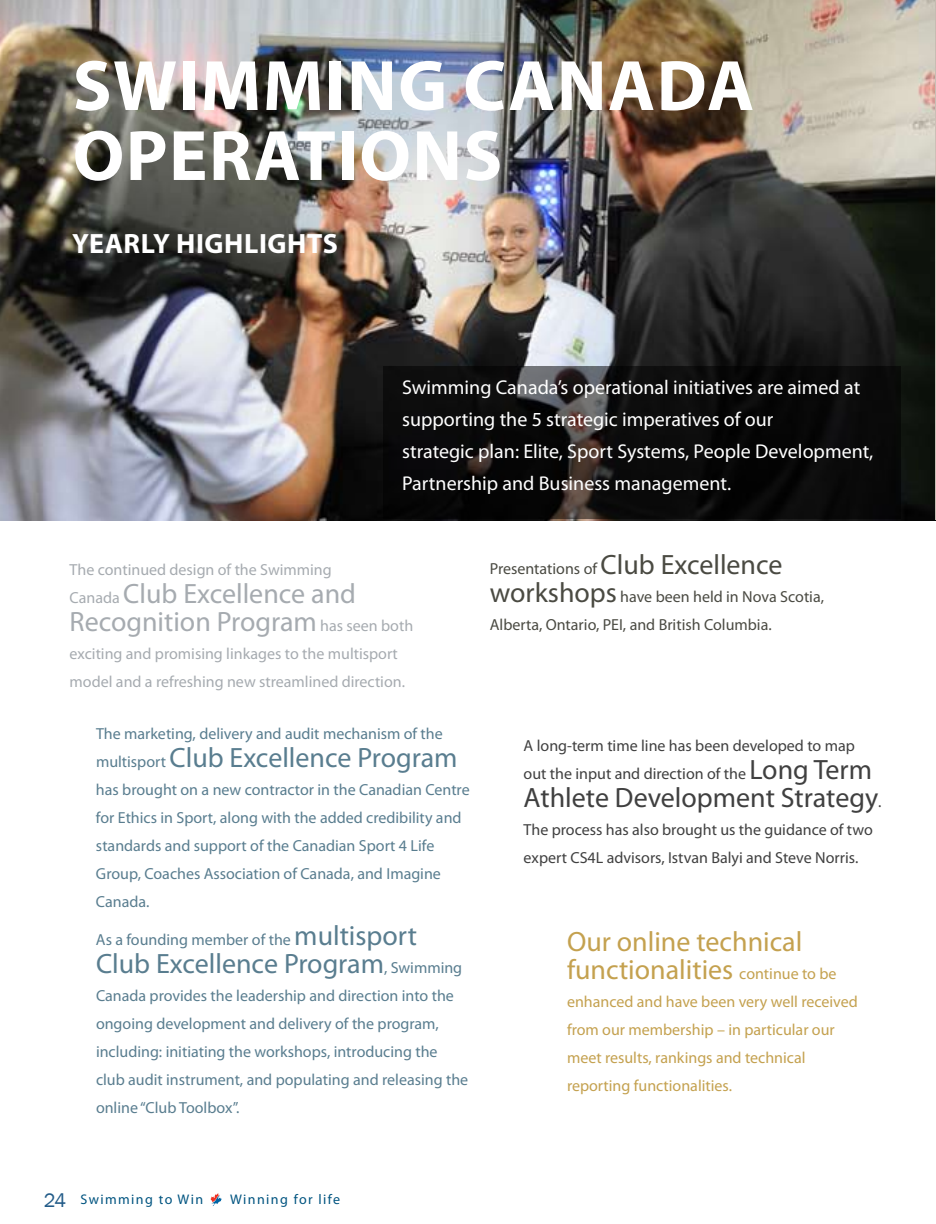
<style>
.page{position:relative;width:936px;height:1224px;background:#fff}
.page>*{position:absolute;margin:0;border:0;box-sizing:border-box;transform-origin:0 0}
.t1{font:700 72px/70px "Myriad Pro";letter-spacing:.02em;color:#fff}
.t2{font:28px "Myriad Pro";color:#597d8f}
.t3{font:28px/28px "Myriad Pro";color:#a6abb0}
.t4{font:28px/28px "Myriad Pro";color:#c4a14f}
.t5{font:28px "Myriad Pro";color:#404040}
.t6{font:700 28px "Myriad Pro";letter-spacing:.02em;color:#fff}
.t7{font:20px/32px "Myriad Pro";color:#fff}
.t8{font:16px/28px "Myriad Pro";color:#597d8f}
.t9{font:16px/28px "Myriad Pro";color:#404040}
.t10{font:16px/28px "Myriad Pro";color:#c4a14f}
.t11{font:16px/28px "Myriad Pro";color:#a6abb0}
.t12{font:16px/28px "Myriad Pro";color:#4a4a42}
.t13{font:14px "Myriad Pro";letter-spacing:.1em;color:#005480}
.s1{font-size:16px}
.s2{font-size:28px}
.s3{font-family:"Franklin Gothic";font-size:20px;color:#225b88}
</style>
<div class="page">
<svg style="left:211px;top:1193px;width:11px;height:13px"></svg>
<img style="left:0;top:0;width:936px;height:520px">
<svg style="left:383px;top:367px;width:517px;height:152px;fill:#0a0a0a"></svg>
<h1 class="t1" style="left:73px;top:48px;width:683px">SWIMMING CANADA<br>OPE</h1>
<h1 class="t1" style="left:209px;top:118px;width:295px">RATIONS</h1>
<h2 class="t6" style="left:72px;top:226px;width:267px">YEARLY HIGHLIGHTS</h2>
<p class="t7" style="left:402px;top:371px;width:473px">Swimming Canada’s operational initiatives are aimed at supporting the 5 strategic imperatives of our<br>strategic plan: Elite, Sport Systems, People Development, Partnership and Business management.</p>
<p class="t11" style="left:70px;top:555px;width:264px">The continued design of the Swimming</p>
<h2 class="t3" style="left:70px;top:579px;width:345px"><span class="s1">Canada</span> Club Excellence and<br>Recognition Program <span class="s1">has seen both</span></h2>
<p class="t11" style="left:70px;top:639px;width:337px">exciting and promising linkages to the multisport model and a refreshing new streamlined direction.</p>
<p class="t8" style="left:96px;top:720px;width:348px">The marketing, delivery and audit mechanism of the</p>
<h2 class="t2" style="left:96px;top:741px;width:363px"><span class="s1">multisport</span> Club Excellence Program</h2>
<p class="t8" style="left:96px;top:776px;width:375px">has brought on a new contractor in the Canadian Centre for Ethics in Sport, along with the added credibility and standards and support of the Canadian Sport 4 Life Group, Coaches Association of Canada, and Imagine Canada.</p>
<p class="t8" style="left:96px;top:926px;width:323px">As a founding member of the <span class="s2">multisport</span></p>
<h2 class="t2" style="left:96px;top:947px;width:368px">Club Excellence Program<span class="s1">, Swimming</span></h2>
<p class="t8" style="left:96px;top:982px;width:374px">Canada provides the leadership and direction into the ongoing development and delivery of the program, including: initiating the workshops, introducing the club audit instrument, and populating and releasing the online “Club Toolbox”.</p>
<p class="t12" style="left:490px;top:555px;width:336px">Presentations of <span class="s2">Club Excellence workshops</span> have been held in Nova Scotia,<br>Alberta, Ontario, PEI, and British Columbia.</p>
<p class="t9" style="left:524px;top:731px;width:350px">A long-term time line has been developed to map out the input and direction of the <span class="s2">Long Term</span></p>
<h2 class="t5" style="left:524px;top:780px;width:359px">Athlete Development Strategy<span class="s1">.</span></h2>
<p class="t9" style="left:524px;top:815px;width:351px">The process has also brought us the guidance of two expert CS4L advisors, Istvan Balyi and Steve Norris.</p>
<h2 class="t4" style="left:567px;top:927px;width:271px">Our online technical functionalities <span class="s1">continue to be</span></h2>
<p class="t10" style="left:567px;top:987px;width:292px">enhanced and have been very well received from our membership – in particular our meet results, rankings and technical reporting functionalities.</p>
<p class="t13" style="left:44px;top:1190px;width:161px"><span class="s3">24</span> Swimming to Win</p>
<p class="t13" style="left:230px;top:1190px;width:111px">Winning for life</p>
</div>
